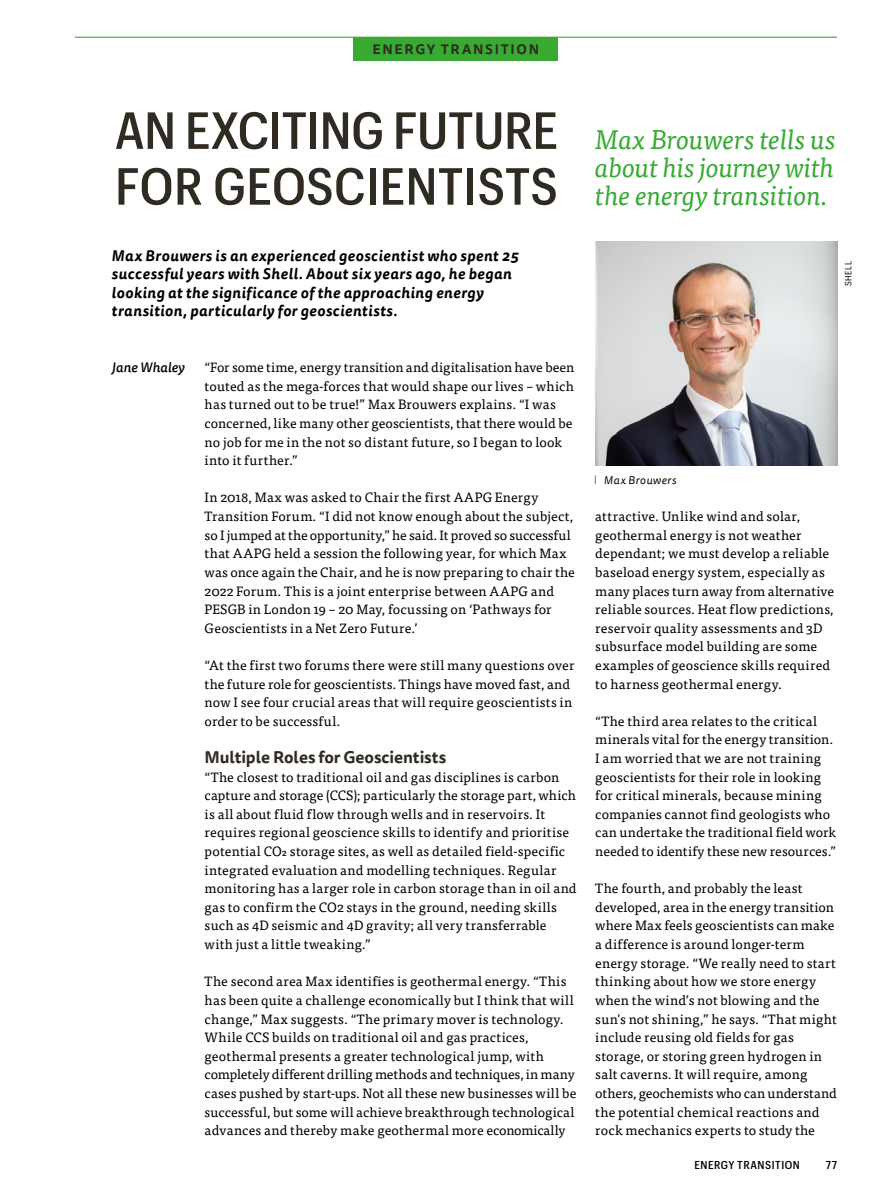
<style>
.page{position:relative;width:893px;height:1191px;background:#fff}
.page>*{position:absolute;margin:0;border:0;box-sizing:border-box;transform-origin:0 0}
.t1{font:500 51px/55.8px "Graphik Compact";letter-spacing:-.005em;color:#302b22}
.t2{font:italic 27px/27.9px "Tisa Pro";letter-spacing:-.015em;color:#38aa34;text-align:justify}
.t3{font:700 16.5px "Tisa Sans Pro";letter-spacing:-.005em;color:#302b22}
.t4{font:italic 700 15px/18.6px "Tisa Sans Pro";letter-spacing:.035em;color:#000}
.t5{font:13.5px/18.6px "Tisa Pro";letter-spacing:.015em;color:#000}
.t6{font:700 13.5px "Tisa Sans Pro";letter-spacing:.12em;color:#302b22}
.t7{font:italic 500 13.5px "Tisa Sans Pro";letter-spacing:.01em;color:#000}
.t8{font:500 11.25px "Graphik Compact";letter-spacing:.045em;color:#000}
.t9{font:italic 11.25px "Tisa Sans Pro";letter-spacing:.04em;color:#000}
.t10{font:9px "Graphik Compact";letter-spacing:.08em;color:#000}
</style>
<div class="page">
<div style="left:353px;top:37px;width:205px;height:23px;background:#38aa34"></div>
<hr style="left:75px;top:37px;width:762px;height:1px;background:#38aa34">
<img style="left:595px;top:242px;width:242px;height:223px">
<p class="t6" style="left:372px;top:39px;width:168px">ENERGY TRANSITION</p>
<h1 class="t1" style="left:115px;top:99px;width:445px">AN EXCITING FUTURE<br>FOR GEOSCIENTISTS</h1>
<p class="t4" style="left:112px;top:246px;width:408px">Max Brouwers is an experienced geoscientist who spent 25 successful years with Shell. About six years ago, he began looking at the significance of the approaching energy transition, particularly for geoscientists.</p>
<p class="t7" style="left:112px;top:358px;width:74px">Jane Whaley</p>
<p class="t5" style="left:205px;top:357px;width:371px">“For some time, energy transition and digitalisation have been touted as the mega-forces that would shape our lives – which has turned out to be true!” Max Brouwers explains. “I was concerned, like many other geoscientists, that there would be no job for me in the not so distant future, so I began to look into it further.”</p>
<p class="t5" style="left:205px;top:487px;width:372px">In 2018, Max was asked to Chair the first AAPG Energy Transition Forum. “I did not know enough about the subject, so I jumped at the opportunity,” he said. It proved so successful that AAPG held a session the following year, for which Max was once again the Chair, and he is now preparing to chair the 2022 Forum. This is a joint enterprise between AAPG and PESGB in London 19 – 20 May, focussing on ‘Pathways for Geoscientists in a Net Zero Future.’</p>
<p class="t5" style="left:205px;top:655px;width:371px">“At the first two forums there were still many questions over the future role for geoscientists. Things have moved fast, and now I see four crucial areas that will require geoscientists in order to be successful.</p>
<p class="t3" style="left:205px;top:745px;width:243px">Multiple Roles for Geoscientists</p>
<p class="t5" style="left:205px;top:766px;width:374px">“The closest to traditional oil and gas disciplines is carbon capture and storage (CCS); particularly the storage part, which is all about fluid flow through wells and in reservoirs. It requires regional geoscience skills to identify and prioritise potential CO2 storage sites, as well as detailed field-specific integrated evaluation and modelling techniques. Regular monitoring has a larger role in carbon storage than in oil and gas to confirm the CO2 stays in the ground, needing skills such as 4D seismic and 4D gravity; all very transferrable with just a little tweaking.”</p>
<p class="t5" style="left:205px;top:971px;width:373px">The second area Max identifies is geothermal energy. “This has been quite a challenge economically but I think that will change,” Max suggests. “The primary mover is technology.<br>While CCS builds on traditional oil and gas practices, geothermal presents a greater technological jump, with completely different drilling methods and techniques, in many cases pushed by start-ups. Not all these new businesses will be successful, but some will achieve breakthrough technological advances and thereby make geothermal more economically</p>
<h2 class="t2" style="left:595px;top:124px;width:243px">Max Brouwers tells us about his journey with the energy transition.</h2>
<p class="t10" style="left:842px;top:286px;width:27px;rotate:-90deg">SHELL</p>
<p class="t9" style="left:604px;top:472px;width:74px">Max Brouwers</p>
<p class="t5" style="left:595px;top:506px;width:240px">attractive. Unlike wind and solar, geothermal energy is not weather dependant; we must develop a reliable baseload energy system, especially as many places turn away from alternative reliable sources. Heat flow predictions, reservoir quality assessments and 3D subsurface model building are some examples of geoscience skills required to harness geothermal energy.</p>
<p class="t5" style="left:595px;top:711px;width:242px">“The third area relates to the critical minerals vital for the energy transition.<br>I am worried that we are not training geoscientists for their role in looking for critical minerals, because mining companies cannot find geologists who can undertake the traditional field work needed to identify these new resources.”</p>
<p class="t5" style="left:595px;top:878px;width:243px">The fourth, and probably the least developed, area in the energy transition where Max feels geoscientists can make a difference is around longer-term energy storage. “We really need to start thinking about how we store energy when the wind’s not blowing and the sun's not shining,” he says. “That might include reusing old fields for gas storage, or storing green hydrogen in salt caverns. It will require, among others, geochemists who can understand the potential chemical reactions and rock mechanics experts to study the</p>
<p class="t8" style="left:694px;top:1157px;width:107px">ENERGY TRANSITION</p>
<p class="t8" style="left:826px;top:1157px;width:13px">77</p>
</div>
